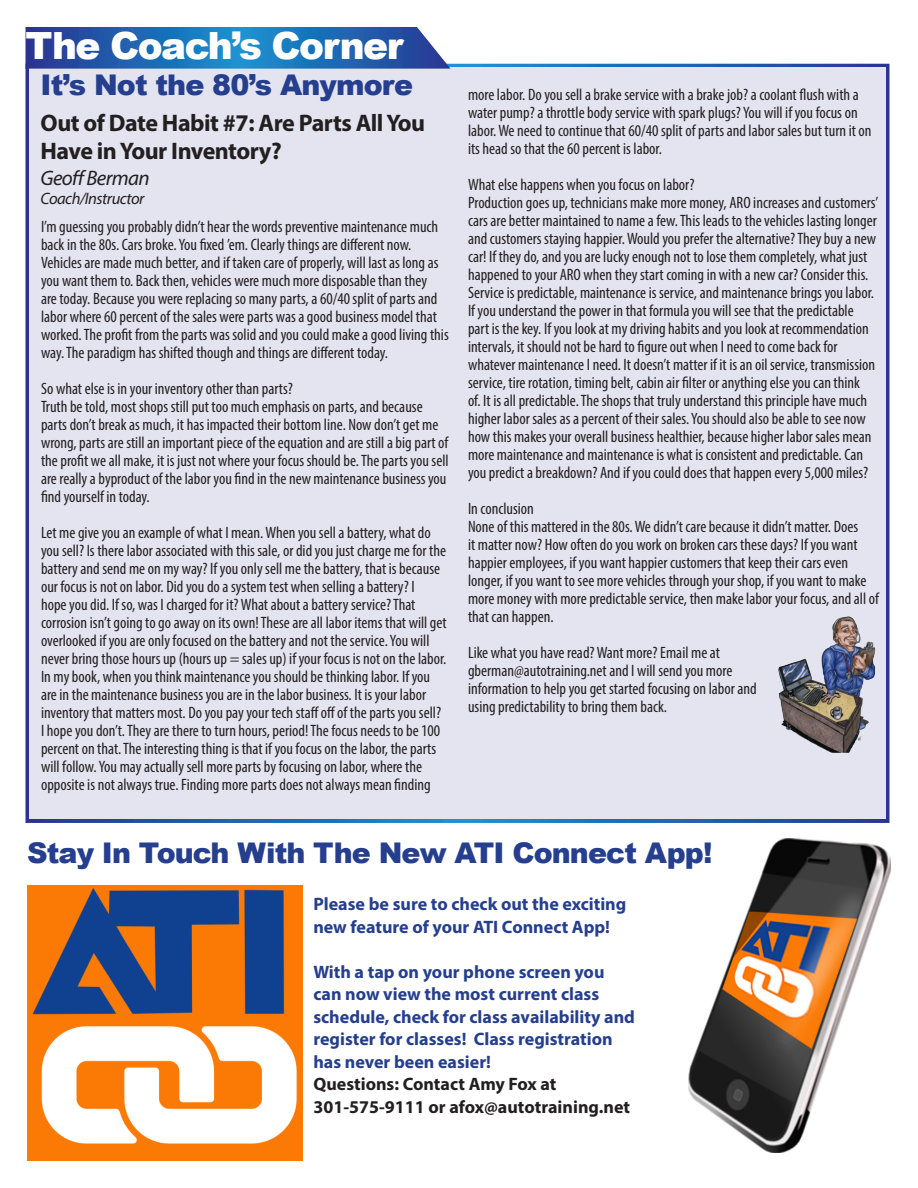
<style>
.page{position:relative;width:918px;height:1188px;background:#fff}
.page>*{position:absolute;margin:0;border:0;box-sizing:border-box;transform-origin:0 0}
.t1{font:900 37.5px "Arial";letter-spacing:-.04em;color:#fff}
.t2{font:900 28.5px "Arial";letter-spacing:-.03em;color:#253f8e}
.t3{font:700 24px/28.5px "Myriad Pro";letter-spacing:-.02em;color:#231f20}
.t4{font:italic 21px "Myriad Pro";letter-spacing:-.03em;color:#231f20}
.t5{font:700 18px/22.5px "Myriad Pro";color:#253f8e}
.t6{font:700 18px/22.5px "Myriad Pro";color:#231f20}
.t7{font:condensed 16.5px/18px "Myriad Pro";color:#231f20}
.t8{font:italic 16.5px "Myriad Pro";letter-spacing:-.03em;color:#231f20}
</style>
<div class="page">
<div style="left:26px;top:64px;width:864px;height:759px;background:#e4e4f0;border:8px solid #fff"></div>
<svg style="left:26px;top:27px;width:424px;height:42px;background:#286bb4"></svg>
<img style="left:778px;top:616px;width:98px;height:137px">
<img style="left:27px;top:886px;width:275px;height:275px">
<img style="left:689px;top:838px;width:202px;height:315px">
<p class="t1" style="left:26px;top:19px;width:379px">The Coach’s Corner</p>
<p class="t2" style="left:40px;top:64px;width:374px">It’s Not the 80’s Anymore</p>
<p class="t3" style="left:40px;top:108px;width:386px">Out of Date Habit #7: Are Parts All You<br>Have in Your Inventory?</p>
<p class="t4" style="left:40px;top:165px;width:111px">Geoff Berman</p>
<p class="t8" style="left:40px;top:189px;width:105px">Coach/Instructor</p>
<p class="t7" style="left:41px;top:217px;width:409px">I’m guessing you probably didn’t hear the words preventive maintenance much back in the 80s. Cars broke. You fixed ’em. Clearly things are different now.<br>Vehicles are made much better, and if taken care of properly, will last as long as you want them to. Back then, vehicles were much more disposable than they<br>are today. Because you were replacing so many parts, a 60/40 split of parts and labor where 60 percent of the sales were parts was a good business model that worked. The profit from the parts was solid and you could make a good living this way. The paradigm has shifted though and things are different today.</p>
<p class="t7" style="left:41px;top:379px;width:253px">So what else is in your inventory other than parts?</p>
<p class="t7" style="left:41px;top:397px;width:409px">Truth be told, most shops still put too much emphasis on parts, and because parts don’t break as much, it has impacted their bottom line. Now don’t get me wrong, parts are still an important piece of the equation and are still a big part of the profit we all make, it is just not where your focus should be. The parts you sell are really a byproduct of the labor you find in the new maintenance business you find yourself in today.</p>
<p class="t7" style="left:41px;top:523px;width:407px">Let me give you an example of what I mean. When you sell a battery, what do you sell? Is there labor associated with this sale, or did you just charge me for the battery and send me on my way? If you only sell me the battery, that is because our focus is not on labor. Did you do a system test when selling a battery? I<br>hope you did. If so, was I charged for it? What about a battery service? That corrosion isn’t going to go away on its own! These are all labor items that will get overlooked if you are only focused on the battery and not the service. You will never bring those hours up (hours up = sales up) if your focus is not on the labor.</p>
<p class="t7" style="left:41px;top:667px;width:402px">In my book, when you think maintenance you should be thinking labor. If you are in the maintenance business you are in the labor business. It is your labor inventory that matters most. Do you pay your tech staff off of the parts you sell?<br>I hope you don’t. They are there to turn hours, period! The focus needs to be 100 percent on that. The interesting thing is that if you focus on the labor, the parts will follow. You may actually sell more parts by focusing on labor, where the opposite is not always true. Finding more parts does not always mean finding</p>
<p class="t7" style="left:468px;top:85px;width:405px">more labor. Do you sell a brake service with a brake job? a coolant flush with a water pump? a throttle body service with spark plugs? You will if you focus on labor. We need to continue that 60/40 split of parts and labor sales but turn it on its head so that the 60 percent is labor.</p>
<p class="t7" style="left:468px;top:175px;width:228px">What else happens when you focus on labor?</p>
<p class="t7" style="left:468px;top:193px;width:412px">Production goes up, technicians make more money, ARO increases and customers’ cars are better maintained to name a few. This leads to the vehicles lasting longer and customers staying happier. Would you prefer the alternative? They buy a new car! If they do, and you are lucky enough not to lose them completely, what just happened to your ARO when they start coming in with a new car? Consider this.<br>Service is predictable, maintenance is service, and maintenance brings you labor.</p>
<p class="t7" style="left:468px;top:301px;width:409px">If you understand the power in that formula you will see that the predictable part is the key. If you look at my driving habits and you look at recommendation intervals, it should not be hard to figure out when I need to come back for whatever maintenance I need. It doesn’t matter if it is an oil service, transmission service, tire rotation, timing belt, cabin air filter or anything else you can think of. It is all predictable. The shops that truly understand this principle have much higher labor sales as a percent of their sales. You should also be able to see now how this makes your overall business healthier, because higher labor sales mean more maintenance and maintenance is what is consistent and predictable. Can you predict a breakdown? And if you could does that happen every 5,000 miles?</p>
<p class="t7" style="left:468px;top:499px;width:67px">In conclusion</p>
<p class="t7" style="left:468px;top:517px;width:412px">None of this mattered in the 80s. We didn’t care because it didn’t matter. Does<br>it matter now? How often do you work on broken cars these days? If you want happier employees, if you want happier customers that keep their cars even longer, if you want to see more vehicles through your shop, if you want to make more money with more predictable service, then make labor your focus, and all of that can happen.</p>
<p class="t7" style="left:468px;top:643px;width:290px">Like what you have read? Want more? Email me at gberman@autotraining.net and I will send you more information to help you get started focusing on labor and using predictability to bring them back.</p>
<p class="t2" style="left:27px;top:832px;width:687px">Stay In Touch With The New ATI Connect App!</p>
<p class="t5" style="left:313px;top:893px;width:315px">Please be sure to check out the exciting new feature of your ATI Connect App!</p>
<p class="t5" style="left:313px;top:960px;width:323px">With a tap on your phone screen you can now view the most current class schedule, check for class availability and register for classes! Class registration has never been easier!</p>
<p class="t6" style="left:313px;top:1073px;width:318px">Questions: Contact Amy Fox at<br>301-575-9111 or afox@autotraining.net</p>
</div>
